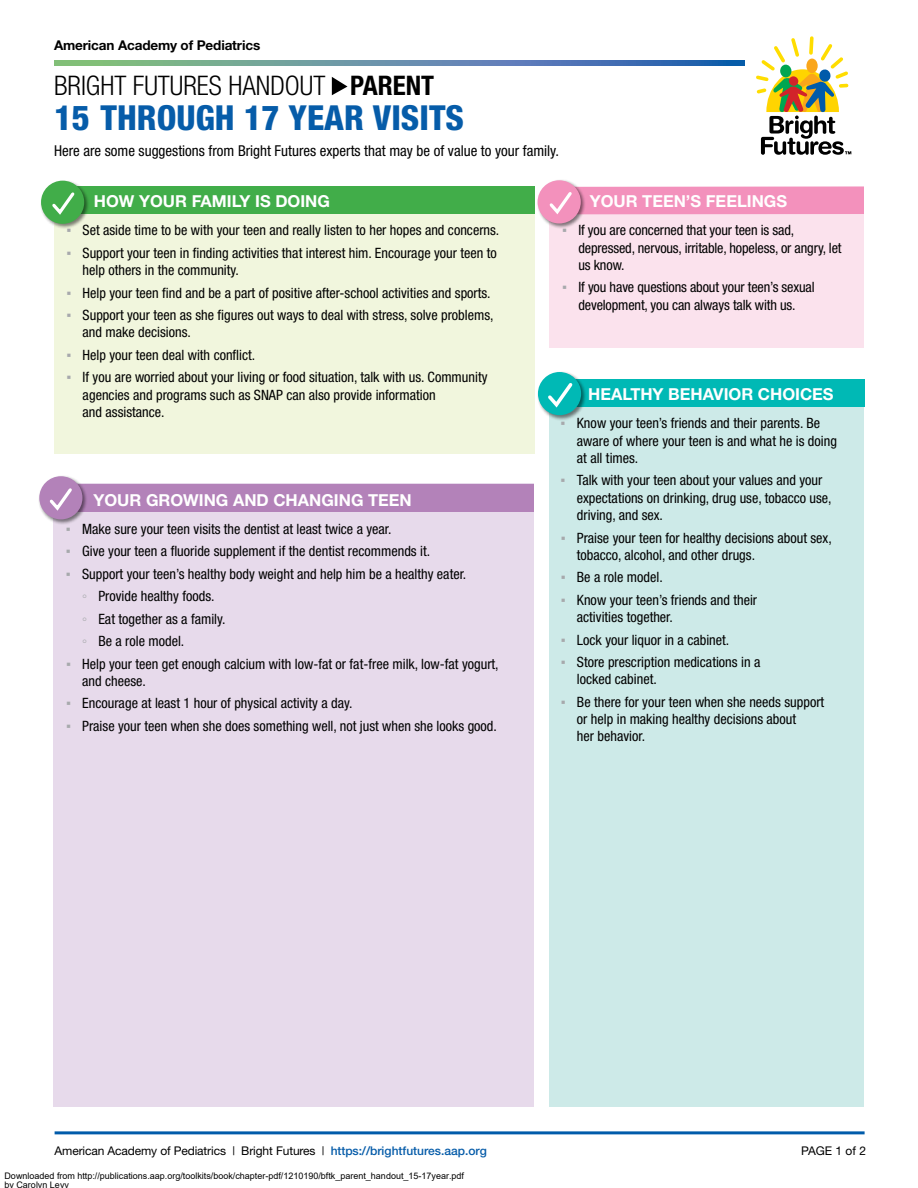
<style>
.page{position:relative;width:918px;height:1188px;background:#fff}
.page>*{position:absolute;margin:0;border:0;box-sizing:border-box;transform-origin:0 0}
.t1{font:800 condensed 34.5px "Helvetica Neue";color:#065ca9}
.t2{font:300 condensed 27px "Helvetica Neue";color:#000}
.t3{font:700 16.5px "Helvetica Neue";color:#fff}
.t4{font:condensed 15px "Helvetica Neue";color:#000}
.t5{font:condensed 14.25px/17.2px "Helvetica Neue";color:#000}
.t6{font:700 13.5px "Helvetica Neue";letter-spacing:-.01em;color:#000}
.t7{font:12px "Helvetica Neue";letter-spacing:-.01em;color:#000}
.t8{font:9px/9px "Arial";color:#000}
.s1{font-weight:700}
.s2{font-family:"Arial";font-stretch:normal;color:#a7a9ac}
.s3{font-family:"Arial Narrow";font-stretch:normal;color:#a7a9ac}
.s4{font-weight:500;color:#065ca9}
</style>
<div class="page">
<div style="left:550px;top:189px;width:314px;height:159px;background:#fbdcea"></div>
<div style="left:550px;top:186px;width:314px;height:28px;background:#f391bc"></div>
<div style="left:537px;top:179px;width:49px;height:50px;background:#000;opacity:.5"></div>
<div style="left:538px;top:180px;width:43px;height:43px;background:#f391bc;border-radius:50%"></div>
<svg style="left:549px;top:192px;width:23px;height:23px"></svg>
<div style="left:54px;top:187px;width:481px;height:267px;background:#eff5d7"></div>
<div style="left:54px;top:187px;width:481px;height:27px;background:#41ad49"></div>
<div style="left:40px;top:180px;width:50px;height:49px;background:#000;opacity:.5"></div>
<div style="left:41px;top:181px;width:43px;height:43px;background:#41ad49;border-radius:50%"></div>
<svg style="left:52px;top:192px;width:23px;height:23px"></svg>
<svg style="left:332px;top:77px;width:16px;height:18px"></svg>
<svg style="left:756px;top:36px;width:95px;height:119px"></svg>
<svg style="left:54px;top:60px;width:690px;height:5px;background:#5f8fa2"></svg>
<div style="left:53px;top:484px;width:481px;height:623px;background:#e7daeb"></div>
<div style="left:53px;top:484px;width:481px;height:28px;background:#b382b9"></div>
<div style="left:38px;top:475px;width:50px;height:50px;background:#000;opacity:.5"></div>
<div style="left:39px;top:476px;width:43px;height:43px;background:#b382b9;border-radius:50%"></div>
<svg style="left:49px;top:488px;width:23px;height:23px"></svg>
<hr style="left:55px;top:1131px;width:810px;height:3px;background:#005baa">
<div style="left:550px;top:379px;width:314px;height:728px;background:#cdeae8"></div>
<div style="left:556px;top:380px;width:309px;height:27px;background:#00b9b5"></div>
<div style="left:537px;top:371px;width:50px;height:50px;background:#000;opacity:.5"></div>
<div style="left:538px;top:372px;width:43px;height:43px;background:#00b9b5;border-radius:50%"></div>
<svg style="left:548px;top:383px;width:25px;height:25px"></svg>
<p class="t6" style="left:54px;top:37px;width:208px">American Academy of Pediatrics</p>
<h2 class="t2" style="left:54px;top:70px;width:382px">BRIGHT FUTURES HANDOUT <span class="s1">PARENT</span></h2>
<h1 class="t1" style="left:54px;top:96px;width:412px">15 THROUGH 17 YEAR VISITS</h1>
<p class="t4" style="left:54px;top:142px;width:507px">Here are some suggestions from Bright Futures experts that may be of value to your family.</p>
<p class="t3" style="left:94px;top:191px;width:238px">HOW YOUR FAMILY IS DOING</p>
<p class="t5" style="left:66px;top:222px;width:435px"><span class="s2">▪</span> Set aside time to be with your teen and really listen to her hopes and concerns.</p>
<p class="t5" style="left:83px;top:244px;width:416px;text-indent:-16px"><span class="s2">▪</span> Support your teen in finding activities that interest him. Encourage your teen to help others in the community.</p>
<p class="t5" style="left:66px;top:284px;width:426px"><span class="s2">▪</span> Help your teen find and be a part of positive after-school activities and sports.</p>
<p class="t5" style="left:83px;top:306px;width:412px;text-indent:-16px"><span class="s2">▪</span> Support your teen as she figures out ways to deal with stress, solve problems, and make decisions.</p>
<p class="t5" style="left:66px;top:346px;width:190px"><span class="s2">▪</span> Help your teen deal with conflict.</p>
<p class="t5" style="left:83px;top:369px;width:406px;text-indent:-16px"><span class="s2">▪</span> If you are worried about your living or food situation, talk with us. Community agencies and programs such as SNAP can also provide information<br>and assistance.</p>
<p class="t3" style="left:93px;top:489px;width:320px">YOUR GROWING AND CHANGING TEEN</p>
<p class="t5" style="left:66px;top:520px;width:327px"><span class="s2">▪</span> Make sure your teen visits the dentist at least twice a year.</p>
<p class="t5" style="left:66px;top:542px;width:366px"><span class="s2">▪</span> Give your teen a fluoride supplement if the dentist recommends it.</p>
<p class="t5" style="left:82px;top:562px;width:386px;line-height:22.5px;text-indent:-16px"><span class="s2">▪</span> Support your teen’s healthy body weight and help him be a healthy eater. <span class="s3">◦</span> Provide healthy foods.<br><span class="s3">◦</span> Eat together as a family.<br><span class="s3">◦</span> Be a role model.</p>
<p class="t5" style="left:82px;top:655px;width:418px;text-indent:-16px"><span class="s2">▪</span> Help your teen get enough calcium with low-fat or fat-free milk, low-fat yogurt, and cheese.</p>
<p class="t5" style="left:66px;top:695px;width:288px"><span class="s2">▪</span> Encourage at least 1 hour of physical activity a day.</p>
<p class="t5" style="left:66px;top:717px;width:432px"><span class="s2">▪</span> Praise your teen when she does something well, not just when she looks good.</p>
<p class="t3" style="left:590px;top:191px;width:199px">YOUR TEEN’S FEELINGS</p>
<p class="t5" style="left:578px;top:222px;width:265px;text-indent:-16px"><span class="s2">▪</span> If you are concerned that your teen is sad, depressed, nervous, irritable, hopeless, or angry, let us know.</p>
<p class="t5" style="left:562px;top:279px;width:254px;text-align:center"><span class="s2">▪</span> If you have questions about your teen’s sexual development, you can always talk with us.</p>
<p class="t3" style="left:588px;top:384px;width:247px">HEALTHY BEHAVIOR CHOICES</p>
<p class="t5" style="left:577px;top:415px;width:262px;text-indent:-16px"><span class="s2">▪</span> Know your teen’s friends and their parents. Be aware of where your teen is and what he is doing at all times.</p>
<p class="t5" style="left:577px;top:472px;width:256px;text-indent:-16px"><span class="s2">▪</span> Talk with your teen about your values and your expectations on drinking, drug use, tobacco use, driving, and sex.</p>
<p class="t5" style="left:577px;top:529px;width:256px;text-indent:-16px"><span class="s2">▪</span> Praise your teen for healthy decisions about sex, tobacco, alcohol, and other drugs.</p>
<p class="t5" style="left:561px;top:569px;width:104px"><span class="s2">▪</span> Be a role model.</p>
<p class="t5" style="left:577px;top:591px;width:182px;text-indent:-16px"><span class="s2">▪</span> Know your teen’s friends and their activities together.</p>
<p class="t5" style="left:561px;top:631px;width:170px"><span class="s2">▪</span> Lock your liquor in a cabinet.</p>
<p class="t5" style="left:577px;top:653px;width:185px;text-indent:-16px"><span class="s2">▪</span> Store prescription medications in a locked cabinet.</p>
<p class="t5" style="left:577px;top:693px;width:249px;text-indent:-16px"><span class="s2">▪</span> Be there for your teen when she needs support or help in making healthy decisions about<br>her behavior.</p>
<p class="t7" style="left:55px;top:1143px;width:434px">American Academy of Pediatrics | Bright Futures | <span class="s4">https://brightfutures.aap.org</span></p>
<p class="t7" style="left:801px;top:1143px;width:66px">PAGE 1 of 2</p>
<p class="t8" style="left:4px;top:1172px;width:461px">Downloaded from http://publications.aap.org/toolkits/book/chapter-pdf/1210190/bftk_parent_handout_15-17year.pdf by Carolyn Levy</p>
</div>
